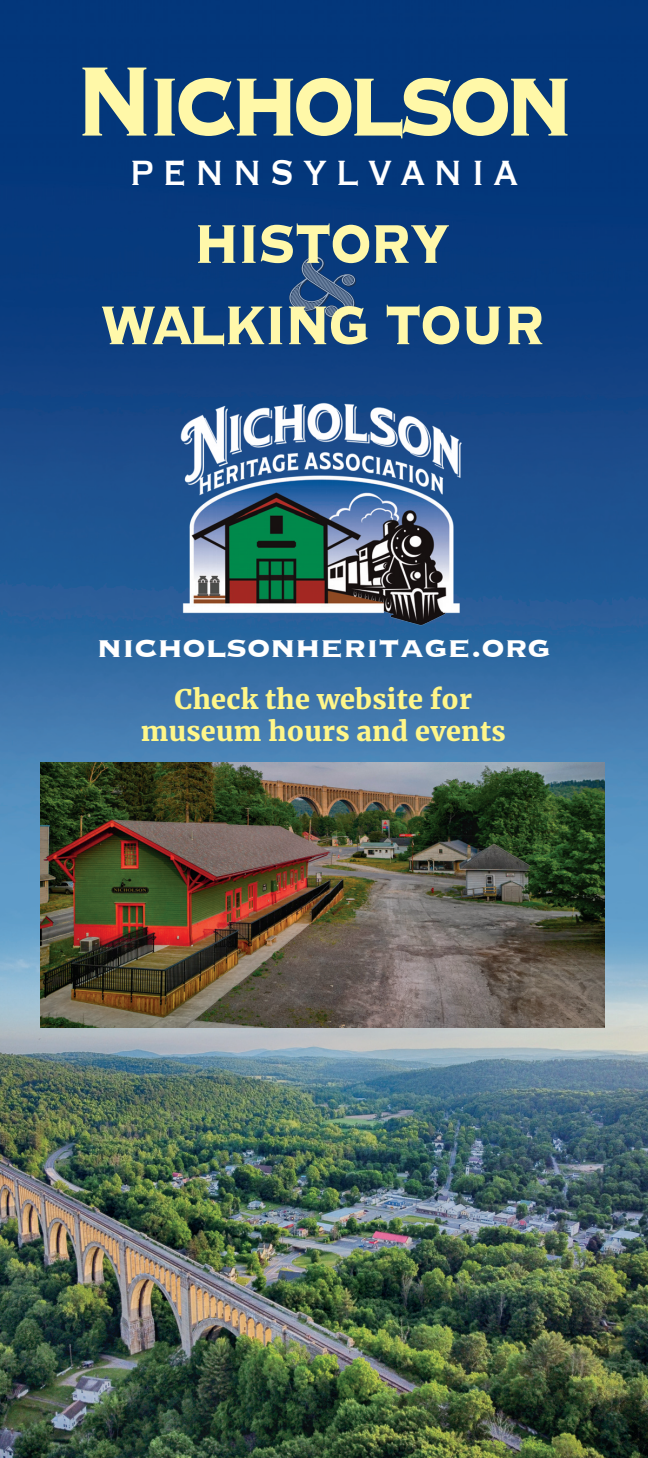
<style>
.page{position:relative;width:648px;height:1458px;background:#fff}
.page>*{position:absolute;margin:0;border:0;box-sizing:border-box;transform-origin:0 0}
.t1{font:700 129.38px "Copperplate";letter-spacing:-.07em;color:#fff8a8;scale:.8 1}
.t2{font:700 85.5px/81.2px "Copperplate";letter-spacing:-.03em;color:#fff8aa;text-align:center;scale:.8 1}
.t3{font:55.35px "Copperplate";letter-spacing:.18em;color:#fff;scale:.8 1}
.t4{font:700 38.25px "Copperplate";letter-spacing:-.01em;color:#fff}
.t5{font:900 27px/31.5px "Merriweather";letter-spacing:.01em;color:#fff689;text-align:center}
</style>
<div class="page">
<img style="left:0;top:0;width:648px;height:1458px">
<img style="left:41px;top:762px;width:564px;height:266px">
<img style="left:166px;top:387px;width:321px;height:247px">
<svg style="left:289px;top:256px;width:71px;height:63px;background:#2a5184"></svg>
<h1 class="t1" style="left:74px;top:16px;width:626px">Nicholson</h1>
<h3 class="t3" style="left:130px;top:134px;width:487px">pennsylvania</h3>
<h2 class="t2" style="left:100px;top:195px;width:558px">history walking tour</h2>
<h3 class="t4" style="left:97px;top:622px;width:455px">nicholsonheritage.org</h3>
<p class="t5" style="left:141px;top:683px;width:366px">Check the website for museum hours and events</p>
</div>
